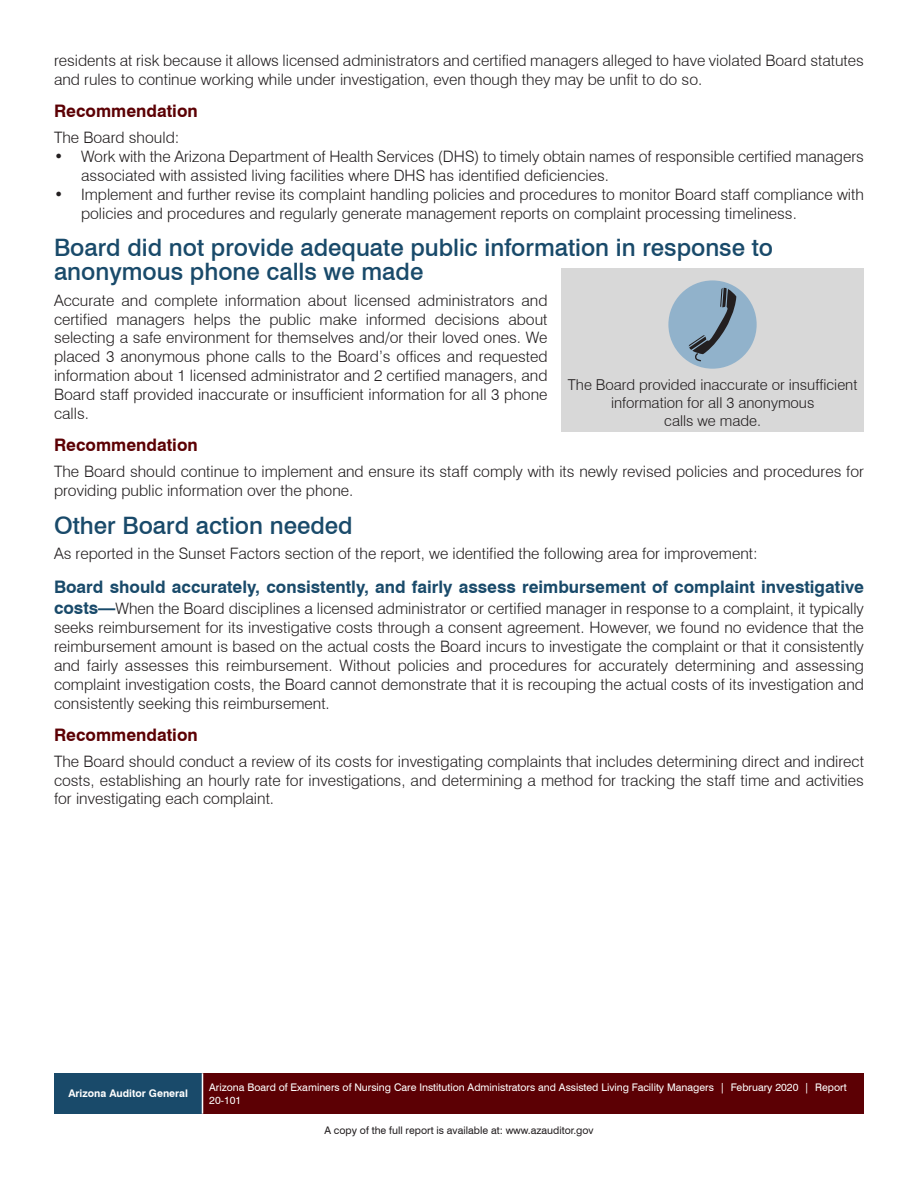
<style>
.page{position:relative;width:918px;height:1188px;background:#fff}
.page>*{position:absolute;margin:0;border:0;box-sizing:border-box;transform-origin:0 0}
.t1{font:500 24px/24px "Swiss 721 BT";color:#194a6a}
.t2{font:700 17.25px "Swiss 721 BT";color:#194a6a}
.t3{font:700 17.25px "Swiss 721 BT";color:#5c0004}
.t4{font:300 15.75px/18.9px "Swiss 721 BT";color:#231f20}
.t5{font:300 15px/18px "Swiss 721 BT";color:#231f20;text-align:center}
.t6{font:10.5px/12.6px "Swiss 721 BT";color:#fff}
.t7{font:10.5px "Swiss 721 BT";color:#231f20}
.t8{font:700 10.5px "Swiss 721 BT";color:#fff}
.s1{font-weight:700}
.s2{font-weight:700;font-size:17.25px;color:#194a6a}
</style>
<div class="page">
<div style="left:54px;top:1073px;width:148px;height:41px;background:#194a6a"></div>
<div style="left:202px;top:1073px;width:662px;height:41px;background:#5c0004"></div>
<hr style="left:202px;top:1073px;width:1px;height:41px;background:#fff">
<div style="left:561px;top:268px;width:303px;height:164px;background:#d8d8d8"></div>
<div style="left:668px;top:280px;width:89px;height:89px;background:#91b2cb;border-radius:50%"></div>
<svg style="left:689px;top:288px;width:47px;height:73px"></svg>
<p class="t4" style="left:54px;top:51px;width:811px">residents at risk because it allows licensed administrators and certified managers alleged to have violated Board statutes and rules to continue working while under investigation, even though they may be unfit to do so.</p>
<p class="t3" style="left:54px;top:101px;width:145px">Recommendation</p>
<p class="t4" style="left:54px;top:128px;width:127px">The Board should:</p>
<p class="t4" style="left:81px;top:147px;width:784px;text-indent:-27px"><span class="s1">•</span> Work with the Arizona Department of Health Services (DHS) to timely obtain names of responsible certified managers associated with assisted living facilities where DHS has identified deficiencies.</p>
<p class="t4" style="left:81px;top:184px;width:784px;text-indent:-27px"><span class="s1">•</span> Implement and further revise its complaint handling policies and procedures to monitor Board staff compliance with policies and procedures and regularly generate management reports on complaint processing timeliness.</p>
<h1 class="t1" style="left:54px;top:235px;width:721px">Board did not provide adequate public information in response to anonymous phone calls we made</h1>
<p class="t4" style="left:54px;top:290px;width:495px;text-align:justify">Accurate and complete information about licensed administrators and certified managers helps the public make informed decisions about selecting a safe environment for themselves and/or their loved ones. We placed 3 anonymous phone calls to the Board’s offices and requested information about 1 licensed administrator and 2 certified managers, and Board staff provided inaccurate or insufficient information for all 3 phone calls.</p>
<p class="t3" style="left:54px;top:435px;width:145px">Recommendation</p>
<p class="t4" style="left:54px;top:462px;width:812px">The Board should continue to implement and ensure its staff comply with its newly revised policies and procedures for providing public information over the phone.</p>
<h1 class="t1" style="left:54px;top:513px;width:300px">Other Board action needed</h1>
<p class="t4" style="left:54px;top:544px;width:705px">As reported in the Sunset Factors section of the report, we identified the following area for improvement:</p>
<p class="t2" style="left:54px;top:577px;width:812px">Board should accurately, consistently, and fairly assess reimbursement of complaint investigative</p>
<p class="t4" style="left:54px;top:599px;width:812px;text-align:justify"><span class="s2">costs—</span>When the Board disciplines a licensed administrator or certified manager in response to a complaint, it typically seeks reimbursement for its investigative costs through a consent agreement. However, we found no evidence that the reimbursement amount is based on the actual costs the Board incurs to investigate the complaint or that it consistently and fairly assesses this reimbursement. Without policies and procedures for accurately determining and assessing complaint investigation costs, the Board cannot demonstrate that it is recouping the actual costs of its investigation and consistently seeking this reimbursement.</p>
<p class="t3" style="left:54px;top:724px;width:145px">Recommendation</p>
<p class="t4" style="left:54px;top:751px;width:811px;text-align:justify">The Board should conduct a review of its costs for investigating complaints that includes determining direct and indirect costs, establishing an hourly rate for investigations, and determining a method for tracking the staff time and activities for investigating each complaint.</p>
<p class="t5" style="left:568px;top:375px;width:291px">The Board provided inaccurate or insufficient information for all 3 anonymous<br>calls we made.</p>
<p class="t8" style="left:68px;top:1087px;width:121px">Arizona Auditor General</p>
<p class="t6" style="left:209px;top:1081px;width:639px">Arizona Board of Examiners of Nursing Care Institution Administrators and Assisted Living Facility Managers | February 2020 | Report<br>20-101</p>
<p class="t7" style="left:324px;top:1124px;width:271px">A copy of the full report is available at: www.azauditor.gov</p>
</div>
